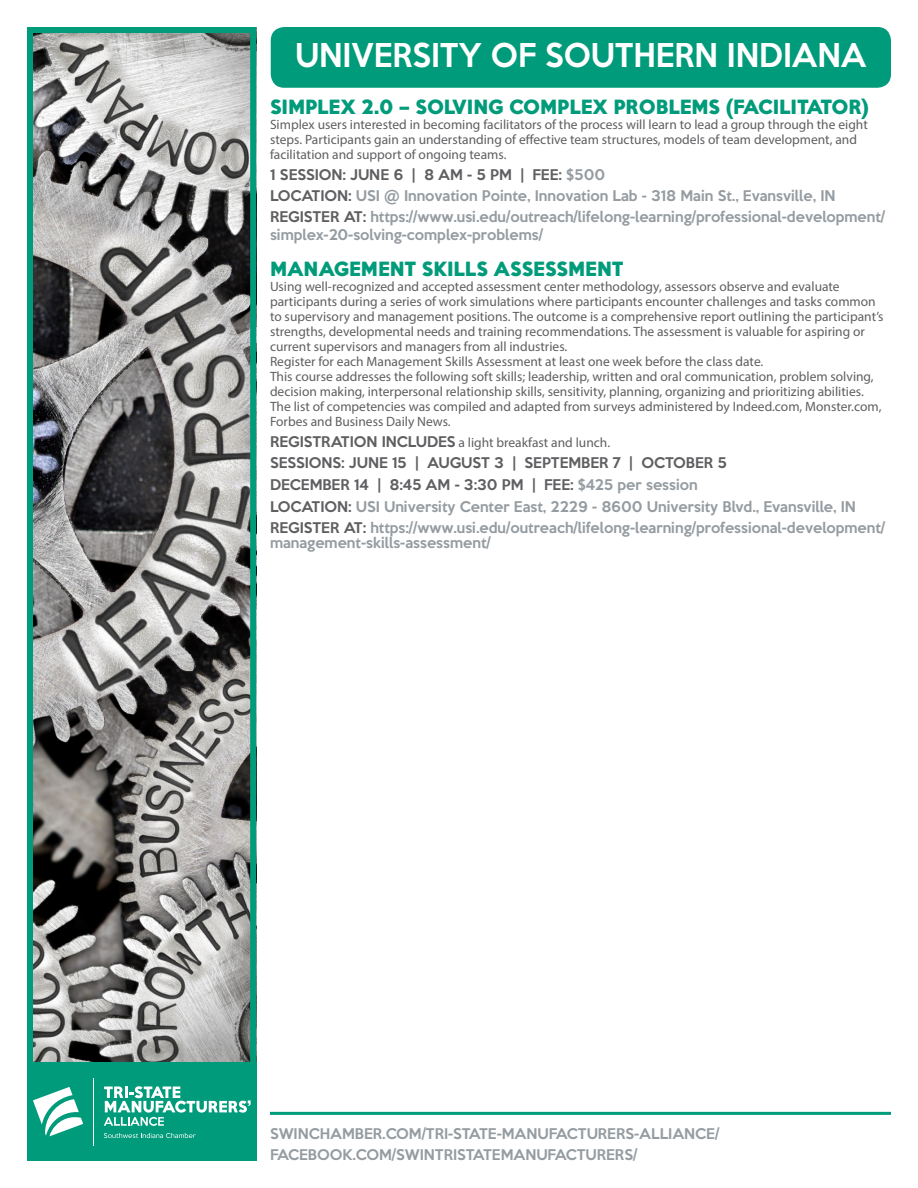
<style>
.page{position:relative;width:918px;height:1188px;background:#fff}
.page>*{position:absolute;margin:0;border:0;box-sizing:border-box;transform-origin:0 0}
.t1{font:500 30px "Keep Calm";color:#fff;scale:.96 1}
.t2{font:800 18px "Keep Calm";color:#009b7a}
.t3{font:13.5px/15px "Myriad Pro";color:#5f5f62}
.t4{font:500 13.5px/21px "Keep Calm";color:#959ca1}
.t5{font:500 13.5px/21px "Keep Calm";color:#5f5f62}
.s1{color:#959ca1}
.s2{color:#5f5f62}
.s3{font-family:"Myriad Pro";font-weight:400}
</style>
<div class="page">
<img style="left:34px;top:34px;width:215px;height:1029px">
<div style="left:27px;top:27px;width:229px;height:1049px;border:6px solid #009b7a"></div>
<div style="left:27px;top:1063px;width:229px;height:98px;background:#009b7a"></div>
<hr style="left:93px;top:1079px;width:1px;height:67px;background:#fff">
<svg style="left:33px;top:1087px;width:50px;height:49px"></svg>
<svg style="left:104px;top:1086px;width:147px;height:40px"></svg>
<svg style="left:104px;top:1133px;width:92px;height:5px"></svg>
<hr style="left:270px;top:1112px;width:621px;height:3px;background:#009b7a">
<div style="left:271px;top:27px;width:620px;height:61px;background:#009b7a;border-radius:14px"></div>
<p class="t1" style="left:295px;top:30px;width:597px">UNIVERSITY OF SOUTHERN INDIANA</p>
<p class="t2" style="left:270px;top:92px;width:601px">SIMPLEX 2.0 – SOLVING COMPLEX PROBLEMS (FACILITATOR)</p>
<p class="t3" style="left:270px;top:117px;width:599px">Simplex users interested in becoming facilitators of the process will learn to lead a group through the eight steps. Participants gain an understanding of effective team structures, models of team development, and facilitation and support of ongoing teams.</p>
<p class="t5" style="left:270px;top:163px;width:337px">1 SESSION: JUNE 6 | 8 AM - 5 PM | FEE: <span class="s1">$500</span></p>
<p class="t4" style="left:270px;top:184px;width:567px"><span class="s2">LOCATION:</span> USI @ Innovation Pointe, Innovation Lab - 318 Main St., Evansville, IN</p>
<p class="t4" style="left:270px;top:207px;width:617px;line-height:18px"><span class="s2">REGISTER AT:</span> https://www.usi.edu/outreach/lifelong-learning/professional-development/ simplex-20-solving-complex-problems/</p>
<p class="t2" style="left:270px;top:254px;width:355px">MANAGEMENT SKILLS ASSESSMENT</p>
<p class="t3" style="left:270px;top:279px;width:615px">Using well-recognized and accepted assessment center methodology, assessors observe and evaluate participants during a series of work simulations where participants encounter challenges and tasks common to supervisory and management positions. The outcome is a comprehensive report outlining the participant’s strengths, developmental needs and training recommendations. The assessment is valuable for aspiring or current supervisors and managers from all industries.</p>
<p class="t3" style="left:270px;top:354px;width:495px">Register for each Management Skills Assessment at least one week before the class date.</p>
<p class="t3" style="left:270px;top:369px;width:605px">This course addresses the following soft skills; leadership, written and oral communication, problem solving, decision making, interpersonal relationship skills, sensitivity, planning, organizing and prioritizing abilities.</p>
<p class="t3" style="left:270px;top:399px;width:613px">The list of competencies was compiled and adapted from surveys administered by Indeed.com, Monster.com,<br>Forbes and Business Daily News.</p>
<p class="t5" style="left:270px;top:430px;width:458px">REGISTRATION INCLUDES <span class="s3">a light breakfast and lunch.<br></span>SESSIONS: JUNE 15 | AUGUST 3 | SEPTEMBER 7 | OCTOBER 5</p>
<p class="t5" style="left:270px;top:473px;width:429px">DECEMBER 14 | 8:45 AM - 3:30 PM | FEE: <span class="s1">$425 per session</span></p>
<p class="t4" style="left:270px;top:495px;width:587px"><span class="s2">LOCATION:</span> USI University Center East, 2229 - 8600 University Blvd., Evansville, IN</p>
<p class="t4" style="left:270px;top:519px;width:617px;line-height:15px"><span class="s2">REGISTER AT:</span> https://www.usi.edu/outreach/lifelong-learning/professional-development/ management-skills-assessment/</p>
<p class="t4" style="left:270px;top:1122px;width:451px">SWINCHAMBER.COM/TRI-STATE-MANUFACTURERS-ALLIANCE/<br>FACEBOOK.COM/SWINTRISTATEMANUFACTURERS/</p>
</div>
